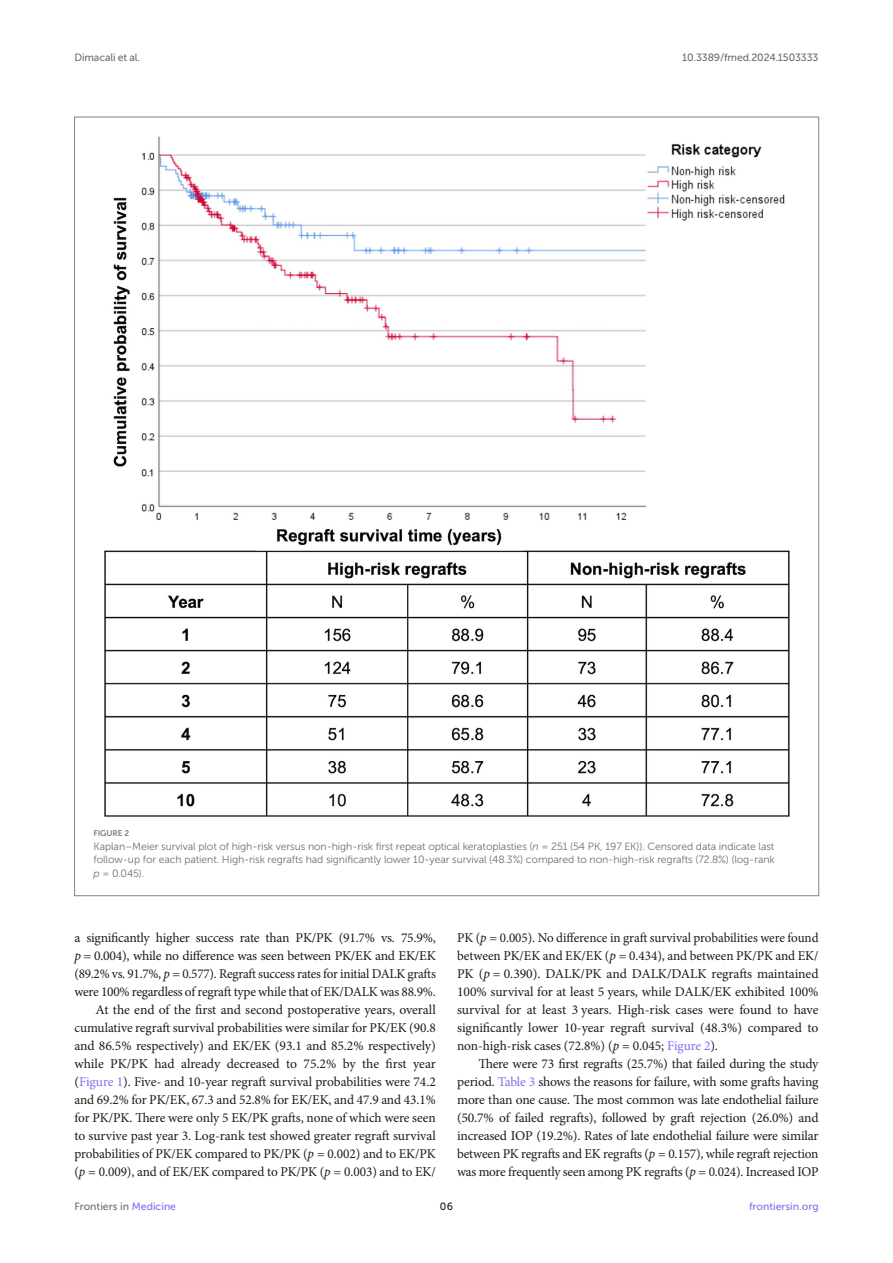
<style>
.page{position:relative;width:893px;height:1263px;background:#fff}
.page>*{position:absolute;margin:0;border:0;box-sizing:border-box;transform-origin:0 0}
.TEXT{font:13.5px/18px "Minion Pro";letter-spacing:-.015em;color:#1b1c1b;text-align:justify}
.FIG_LEG{font:10.5px/13.5px "Museo Sans 300";letter-spacing:-.01em;color:#706f70;text-align:justify}
.t1{font:10.5px "Museo Sans 500";letter-spacing:-.015em;color:#706f70}
.t2{font:10.5px "Museo Sans 500";color:#856df0}
.t3{font:10.5px "Museo Sans 500";color:#1b1c1b}
.FIG_HD{font:8.25px "Museo Sans 700";letter-spacing:-.01em;color:#7e7f7f}
.s1{font-style:italic}
.s2{color:#856df0}
</style>
<div class="page">
<img style="left:104px;top:136px;width:686px;height:681px">
<p class="t1" style="left:74px;top:51px;width:67px">Dimacali et al.</p>
<p class="t1" style="left:682px;top:51px;width:138px">10.3389/fmed.2024.1503333</p>
<p class="FIG_HD" style="left:94px;top:829px;width:37px">FIGURE 2</p>
<p class="FIG_LEG" style="left:94px;top:839px;width:683px">Kaplan–Meier survival plot of high-risk versus non-high-risk first repeat optical keratoplasties (<span class="s1">n</span> = 251 (54 PK, 197 EK)). Censored data indicate last follow-up for each patient. High-risk regrafts had significantly lower 10-year survival (48.3%) compared to non-high-risk regrafts (72.8%) (log-rank <span class="s1">p</span> = 0.045).</p>
<p class="TEXT" style="left:74px;top:929px;width:363px">a significantly higher success rate than PK/PK (91.7% vs. 75.9%, <span class="s1">p</span> = 0.004), while no difference was seen between PK/EK and EK/EK (89.2% vs. 91.7%, <span class="s1">p</span> = 0.577). Regraft success rates for initial DALK grafts were 100% regardless of regraft type while that of EK/DALK was 88.9%.</p>
<p class="TEXT" style="left:74px;top:1001px;width:363px;text-indent:21px">At the end of the first and second postoperative years, overall cumulative regraft survival probabilities were similar for PK/EK (90.8 and 86.5% respectively) and EK/EK (93.1 and 85.2% respectively) while PK/PK had already decreased to 75.2% by the first year (<span class="s2">Figure 1</span>). Five- and 10-year regraft survival probabilities were 74.2 and 69.2% for PK/EK, 67.3 and 52.8% for EK/EK, and 47.9 and 43.1% for PK/PK. There were only 5 EK/PK grafts, none of which were seen to survive past year 3. Log-rank test showed greater regraft survival probabilities of PK/EK compared to PK/PK (<span class="s1">p</span> = 0.002) and to EK/PK (<span class="s1">p</span> = 0.009), and of EK/EK compared to PK/PK (<span class="s1">p</span> = 0.003) and to EK/</p>
<p class="TEXT" style="left:457px;top:929px;width:363px">PK (<span class="s1">p</span> = 0.005). No difference in graft survival probabilities were found between PK/EK and EK/EK (<span class="s1">p</span> = 0.434), and between PK/PK and EK/ PK (<span class="s1">p</span> = 0.390). DALK/PK and DALK/DALK regrafts maintained 100% survival for at least 5 years, while DALK/EK exhibited 100% survival for at least 3 years. High-risk cases were found to have significantly lower 10-year regraft survival (48.3%) compared to non-high-risk cases (72.8%) (<span class="s1">p</span> = 0.045; <span class="s2">Figure 2</span>).</p>
<p class="TEXT" style="left:457px;top:1055px;width:363px;text-indent:21px">There were 73 first regrafts (25.7%) that failed during the study period. <span class="s2">Table 3</span> shows the reasons for failure, with some grafts having more than one cause. The most common was late endothelial failure (50.7% of failed regrafts), followed by graft rejection (26.0%) and increased IOP (19.2%). Rates of late endothelial failure were similar between PK regrafts and EK regrafts (<span class="s1">p</span> = 0.157), while regraft rejection was more frequently seen among PK regrafts (<span class="s1">p</span> = 0.024). Increased IOP</p>
<p class="t1" style="left:74px;top:1200px;width:103px">Frontiers in <span class="s2">Medicine</span></p>
<p class="t3" style="left:440px;top:1200px;width:15px">06</p>
<p class="t2" style="left:749px;top:1200px;width:71px">frontiersin.org</p>
</div>
